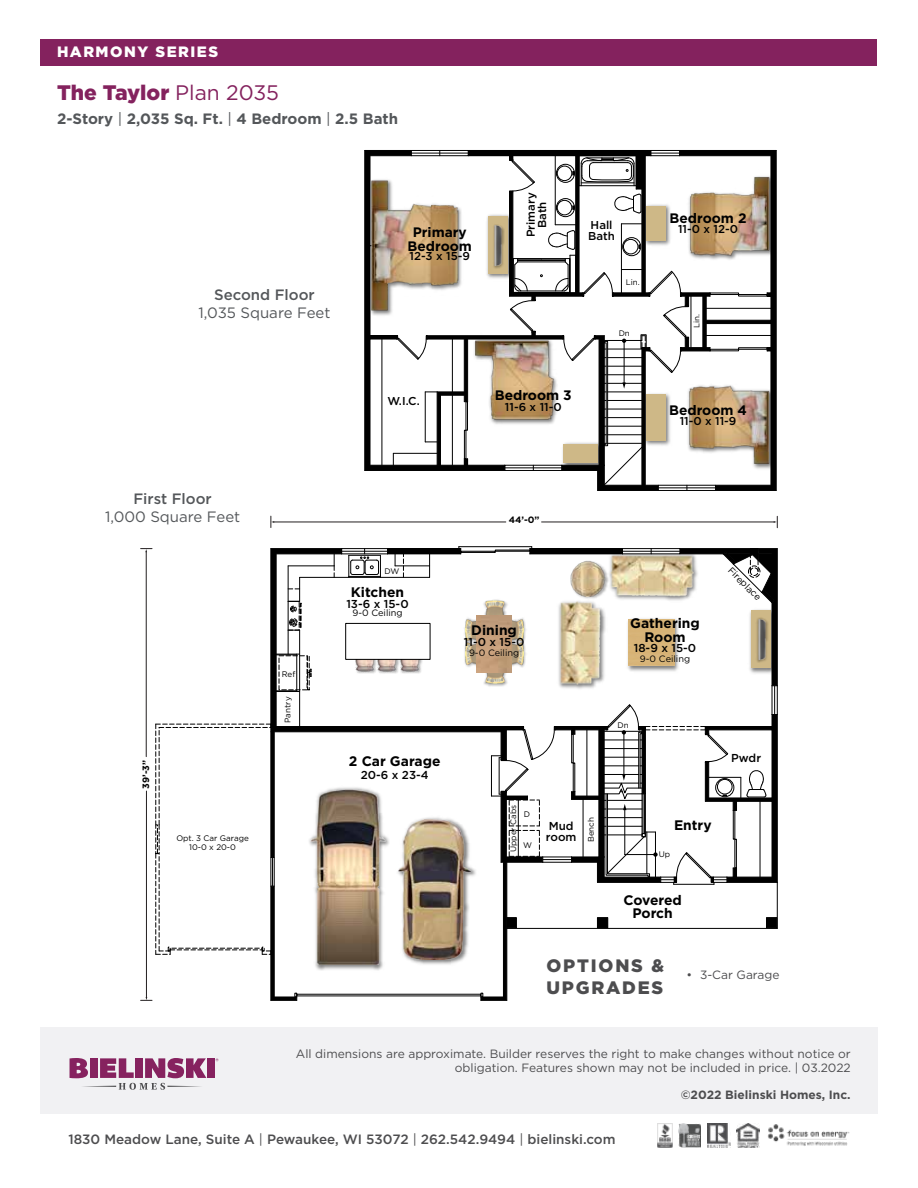
<style>
.page{position:relative;width:918px;height:1188px;background:#fff}
.page>*{position:absolute;margin:0;border:0;box-sizing:border-box;transform-origin:0 0}
.t1{font:900 21px "Gotham HTF";color:#84225e}
.t2{font:900 18px/21.6px "Gotham HTF";letter-spacing:.1em;color:#4d4d4f}
.t3{font:700 15px "Gotham HTF";color:#54575a}
.t4{font:15px "Gotham HTF";color:#54575a}
.t5{font:500 15px "Gotham HTF";color:#54575a}
.t6{font:900 15px "Gotham HTF";letter-spacing:.1em;color:#fff}
.t7{font:700 13.8px/13.8px "Gotham";color:#000;text-align:center}
.t8{font:700 13.65px/13.6px "Gotham";color:#000;text-align:center}
.t9{font:500 13.5px "Gotham HTF";color:#4d4d4f}
.t10{font:12px/14.4px "Gotham HTF";color:#4d4d4f;text-align:right}
.t11{font:700 12px "Gotham HTF";color:#4d4d4f}
.t12{font:500 11.55px/11.6px "Gotham";color:#000}
.t13{font:500 11.4px/11.4px "Gotham";color:#000}
.t14{font:9.3px "Gotham";color:#000}
.t15{font:9.15px "Gotham";color:#000}
.t16{font:700 9.15px "Gotham";color:#000}
.t17{font:8.1px "Gotham";color:#000}
.t18{font:7.95px "Gotham";color:#000}
.s1{font-weight:400}
</style>
<div class="page">
<div style="left:40px;top:1027px;width:838px;height:87px;background:#f1f1f3"></div>
<img style="left:767px;top:1124px;width:83px;height:22px">
<img style="left:679px;top:1124px;width:21px;height:23px">
<img style="left:708px;top:1124px;width:23px;height:23px">
<img style="left:736px;top:1124px;width:23px;height:24px">
<img style="left:657px;top:1124px;width:15px;height:23px">
<div style="left:207px;top:1058px;width:8px;height:20px;background:#86225f"></div>
<svg style="left:70px;top:1058px;width:136px;height:32px"></svg>
<div style="left:40px;top:39px;width:838px;height:27px;background:#84225e"></div>
<img style="left:315px;top:965px;width:68px;height:6px">
<img style="left:314px;top:857px;width:70px;height:108px">
<img style="left:398px;top:867px;width:78px;height:98px">
<img style="left:399px;top:857px;width:72px;height:103px">
<svg style="left:272px;top:549px;width:209px;height:308px"></svg>
<div style="left:388px;top:549px;width:73px;height:5px;background:#000"></div>
<div style="left:307px;top:673px;width:3px;height:17px;border:1px dashed #000"></div>
<div style="left:307px;top:655px;width:3px;height:18px;border:1px dashed #000"></div>
<svg style="left:309px;top:669px;width:3px;height:8px"></svg>
<svg style="left:403px;top:555px;width:1px;height:22px"></svg>
<hr style="left:300px;top:577px;width:130px;height:1px;background:#000">
<hr style="left:299px;top:630px;width:1px;height:97px;background:#000">
<hr style="left:288px;top:566px;width:1px;height:88px;background:#000">
<div style="left:345px;top:623px;width:85px;height:37px;border:1px solid #000"></div>
<svg style="left:288px;top:577px;width:13px;height:54px"></svg>
<hr style="left:395px;top:566px;width:35px;height:1px;background:#000">
<hr style="left:296px;top:654px;width:1px;height:38px;background:#000">
<svg style="left:277px;top:691px;width:22px;height:1px"></svg>
<svg style="left:277px;top:654px;width:23px;height:2px"></svg>
<svg style="left:334px;top:555px;width:1px;height:22px"></svg>
<svg style="left:429px;top:555px;width:1px;height:22px"></svg>
<hr style="left:288px;top:566px;width:46px;height:1px;background:#000">
<hr style="left:276px;top:554px;width:66px;height:1px;background:#000">
<hr style="left:271px;top:548px;width:71px;height:1px;background:#000">
<hr style="left:388px;top:554px;width:73px;height:1px;background:#000">
<hr style="left:388px;top:548px;width:73px;height:1px;background:#000">
<hr style="left:276px;top:726px;width:230px;height:1px;background:#000">
<hr style="left:274px;top:732px;width:227px;height:1px;background:#000">
<hr style="left:276px;top:554px;width:1px;height:173px;background:#000">
<hr style="left:271px;top:549px;width:1px;height:175px;background:#000">
<div style="left:460px;top:551px;width:36px;height:2px;border:1px solid #000"></div>
<hr style="left:459px;top:546px;width:73px;height:1px;background:#000">
<div style="left:341px;top:548px;width:47px;height:6px;border:1px solid #000"></div>
<hr style="left:342px;top:551px;width:46px;height:1px;background:#000">
<svg style="left:349px;top:549px;width:32px;height:28px"></svg>
<svg style="left:481px;top:547px;width:297px;height:454px"></svg>
<hr style="left:274px;top:522px;width:232px;height:1px;background:#231f20">
<svg style="left:271px;top:516px;width:3px;height:12px"></svg>
<svg style="left:141px;top:724px;width:156px;height:277px"></svg>
<hr style="left:146px;top:552px;width:1px;height:205px;background:#231f20">
<svg style="left:141px;top:548px;width:11px;height:4px"></svg>
<hr style="left:542px;top:522px;width:232px;height:1px;background:#231f20">
<svg style="left:774px;top:516px;width:4px;height:12px"></svg>
<div style="left:365px;top:151px;width:5px;height:319px;background:#000"></div>
<hr style="left:776px;top:150px;width:1px;height:340px;background:#000">
<hr style="left:364px;top:150px;width:1px;height:320px;background:#000">
<hr style="left:715px;top:490px;width:61px;height:1px;background:#000">
<hr style="left:598px;top:490px;width:60px;height:1px;background:#000">
<hr style="left:365px;top:150px;width:46px;height:1px;background:#000">
<hr style="left:365px;top:470px;width:140px;height:1px;background:#000">
<div style="left:658px;top:485px;width:58px;height:6px;border:1px solid #000"></div>
<svg style="left:370px;top:150px;width:406px;height:340px"></svg>
<p class="t6" style="left:57px;top:43px;width:163px">HARMONY SERIES</p>
<h1 class="t1" style="left:57px;top:80px;width:224px">The Taylor <span class="s1">Plan 2035</span></h1>
<p class="t3" style="left:57px;top:110px;width:343px">2-Story <span class="s1">|</span> 2,035 Sq. Ft. <span class="s1">|</span> 4 Bedroom <span class="s1">|</span> 2.5 Bath</p>
<p class="t5" style="left:214px;top:286px;width:102px">Second Floor</p>
<p class="t4" style="left:198px;top:304px;width:134px">1,035 Square Feet</p>
<p class="t8" style="left:408px;top:225px;width:66px">Primary<br>Bedroom</p>
<p class="t13" style="left:410px;top:250px;width:62px">12-3 x 15-9</p>
<p class="t13" style="left:387px;top:395px;width:34px">W.I.C.</p>
<p class="t13" style="left:525px;top:237px;width:46px;rotate:-90deg">Primary</p>
<p class="t13" style="left:536px;top:228px;width:28px;rotate:-90deg">Bath</p>
<p class="t13" style="left:588px;top:219px;width:28px">Hall<br>Bath</p>
<p class="t18" style="left:626px;top:277px;width:15px">Lin.</p>
<p class="t18" style="left:619px;top:328px;width:13px">Dn</p>
<p class="t8" style="left:495px;top:388px;width:78px">Bedroom 3</p>
<p class="t13" style="left:505px;top:401px;width:58px">11-6 x 11-0</p>
<p class="t5" style="left:133px;top:490px;width:80px">First Floor</p>
<p class="t4" style="left:105px;top:509px;width:137px">1,000 Square Feet</p>
<p class="t16" style="left:509px;top:514px;width:32px">44’-0”</p>
<p class="t8" style="left:670px;top:211px;width:79px">Bedroom 2</p>
<p class="t13" style="left:678px;top:223px;width:61px">11-0 x 12-0</p>
<p class="t18" style="left:692px;top:328px;width:15px;rotate:-90deg">Lin.</p>
<p class="t8" style="left:669px;top:403px;width:79px">Bedroom 4</p>
<p class="t13" style="left:680px;top:416px;width:58px">11-0 x 11-9</p>
<p class="t16" style="left:140px;top:789px;width:30px;rotate:-90deg">39’-3”</p>
<p class="t17" style="left:176px;top:833px;width:74px">Opt. 3 Car Garage</p>
<p class="t17" style="left:189px;top:842px;width:48px">10-0 x 20-0</p>
<p class="t17" style="left:282px;top:669px;width:15px">Ref</p>
<p class="t17" style="left:282px;top:723px;width:28px;rotate:-90deg">Pantry</p>
<p class="t17" style="left:384px;top:566px;width:16px">DW</p>
<p class="t7" style="left:351px;top:586px;width:55px">Kitchen</p>
<p class="t12" style="left:346px;top:598px;width:64px">13-6 x 15-0</p>
<p class="t15" style="left:352px;top:607px;width:52px">9-0 Ceiling</p>
<p class="t7" style="left:349px;top:754px;width:93px">2 Car Garage</p>
<p class="t12" style="left:361px;top:769px;width:69px">20-6 x 23-4</p>
<p class="t7" style="left:471px;top:623px;width:47px">Dining</p>
<p class="t7" style="left:630px;top:616px;width:71px">Gathering<br>Room</p>
<p class="t12" style="left:464px;top:636px;width:62px">11-0 x 15-0</p>
<p class="t12" style="left:634px;top:642px;width:64px">18-9 x 15-0</p>
<p class="t15" style="left:469px;top:647px;width:52px">9-0 Ceiling</p>
<p class="t15" style="left:640px;top:653px;width:52px">9-0 Ceiling</p>
<p class="t14" style="left:734px;top:564px;width:44px;rotate:45deg">F ireplace</p>
<p class="t17" style="left:508px;top:852px;width:49px;rotate:-90deg">Upper Cabs</p>
<p class="t17" style="left:524px;top:809px;width:8px">D</p>
<p class="t17" style="left:523px;top:840px;width:10px">W</p>
<p class="t12" style="left:546px;top:820px;width:32px">Mud room</p>
<p class="t17" style="left:586px;top:842px;width:27px;rotate:-90deg">Bench</p>
<p class="t17" style="left:617px;top:720px;width:13px">Dn</p>
<p class="t12" style="left:731px;top:752px;width:31px">Pwdr</p>
<p class="t7" style="left:674px;top:819px;width:39px">Entry</p>
<p class="t17" style="left:659px;top:849px;width:13px">Up</p>
<p class="t7" style="left:623px;top:893px;width:60px">Covered<br>Porch</p>
<h2 class="t2" style="left:547px;top:954px;width:119px">OPTIONS &amp;<br>UPGRADES</h2>
<p class="t10" style="left:687px;top:968px;width:95px">• 3-Car Garage</p>
<p class="t7" style="left:449px;top:1045px;width:161px;line-height:16px">The Taylor, Plan #2035<br>First Floor</p>
<p class="t10" style="left:296px;top:1046px;width:556px">All dimensions are approximate. Builder reserves the right to make changes without notice or obligation. Features shown may not be included in price. | 03.2022</p>
<p class="t11" style="left:681px;top:1088px;width:172px">©2022 Bielinski Homes, Inc.</p>
<p class="t9" style="left:68px;top:1131px;width:549px">1830 Meadow Lane, Suite A <span class="s1">|</span> Pewaukee, WI 53072 <span class="s1">|</span> 262.542.9494 <span class="s1">|</span> bielinski.com</p>
</div>
